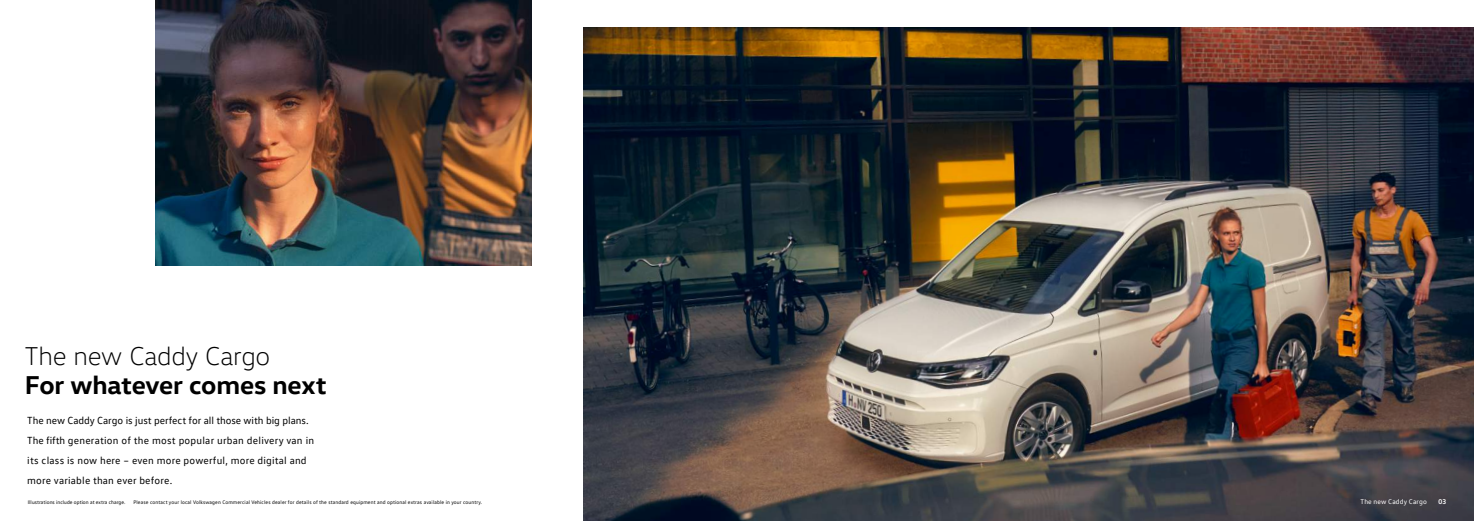
<style>
.page{position:relative;width:1474px;height:521px;background:#fff}
.page>*{position:absolute;margin:0;border:0;box-sizing:border-box;transform-origin:0 0}
.t1{font:700 26.25px "VW Head";letter-spacing:-.005em;color:#000}
.t2{font:300 26.25px "VW Head";letter-spacing:-.01em;color:#000}
.t3{font:10.5px/19.9px "VW Text";letter-spacing:.015em;color:#000}
.t4{font:7px "VW Text";letter-spacing:.015em;color:#fff}
.t5{font:700 7px "VW Text";color:#fff}
.t6{font:5.25px "VW Text";letter-spacing:.02em;color:#000}
</style>
<div class="page">
<img style="left:156px;top:0;width:375px;height:265px">
<img style="left:583px;top:27px;width:890px;height:494px">
<h1 class="t2" style="left:25px;top:340px;width:247px">The new Caddy Cargo</h1>
<h1 class="t1" style="left:25px;top:368px;width:303px">For whatever comes next</h1>
<p class="t3" style="left:27px;top:410px;width:288px">The new Caddy Cargo is just perfect for all those with big plans.<br>The fifth generation of the most popular urban delivery van in its class is now here – even more powerful, more digital and more variable than ever before.</p>
<p class="t6" style="left:28px;top:498px;width:99px">Illustrations include option at extra charge.</p>
<p class="t6" style="left:133px;top:498px;width:350px">Please contact your local Volkswagen Commercial Vehicles dealer for details of the standard equipment and optional extras available in your country.</p>
<p class="t4" style="left:1360px;top:497px;width:68px">The new Caddy Cargo</p>
<p class="t5" style="left:1438px;top:497px;width:9px">03</p>
</div>
